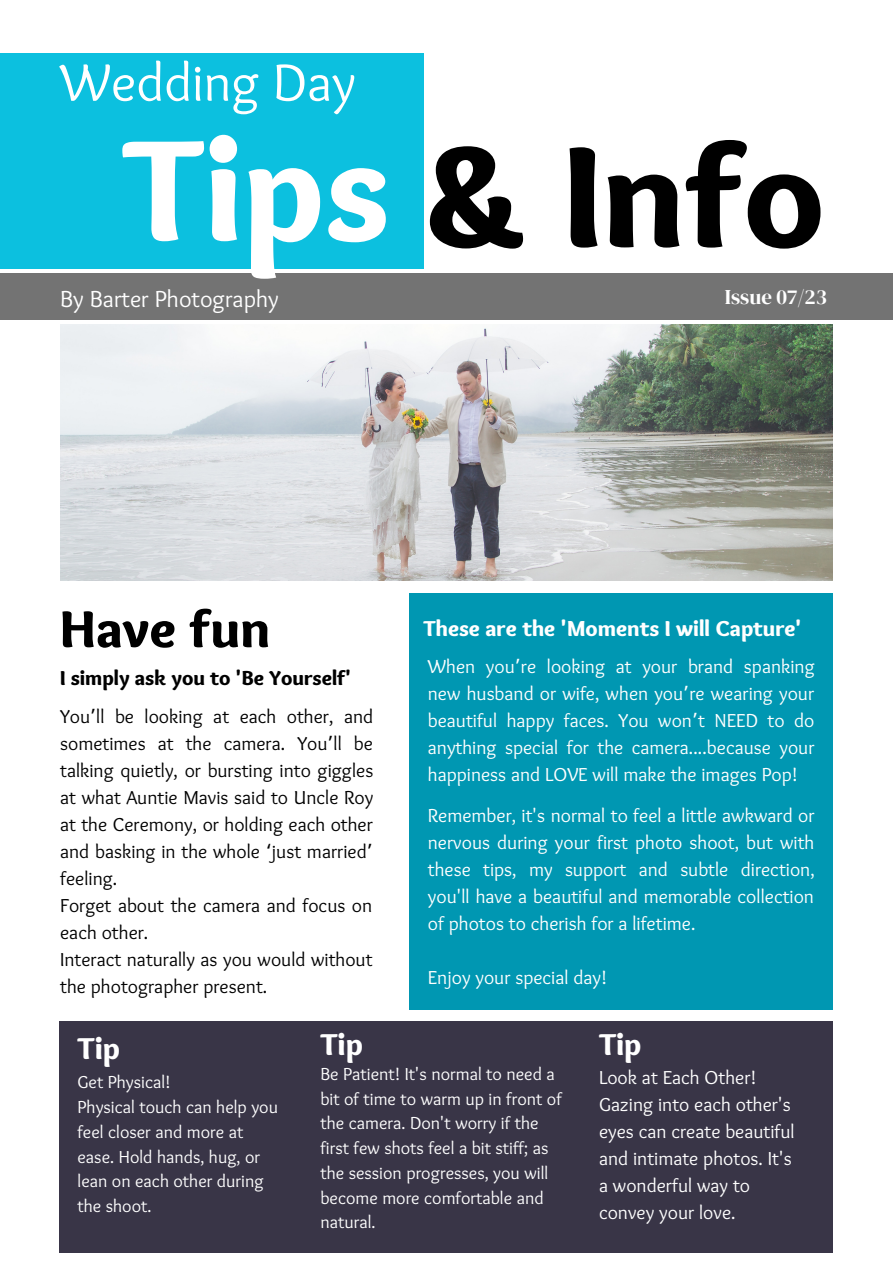
<style>
.page{position:relative;width:893px;height:1264px;background:#fff}
.page>*{position:absolute;margin:0;border:0;box-sizing:border-box;transform-origin:0 0}
.t1{font:900 149.85px "Sukar";color:#000}
.t2{font:900 149.85px "Sukar";color:#fff}
.t3{font:54px "Sukar Regular";color:#fff}
.t4{font:900 54px "Sukar";color:#000}
.t5{font:900 31.5px "Sukar";color:#fff}
.t6{font:24px "Sukar Regular";color:#fff}
.t7{font:900 22.5px "Sukar";color:#fff}
.t8{font:900 21px "Sukar";color:#000}
.t9{font:21px "DM Serif Display";color:#fff}
.t10{font:19.5px/27px "Sukar Regular";color:#fff;text-align:justify}
.t11{font:19.5px/27px "Sukar Regular";color:#000}
.t12{font:18px/24.8px "Sukar Regular";color:#fff}
.s1{font-family:"Noto Sans Gurmukhi"}
</style>
<div class="page">
<img style="left:60px;top:325px;width:772px;height:255px">
<div style="left:0;top:273px;width:892px;height:46px;background:#737373"></div>
<div style="left:0;top:53px;width:423px;height:216px;background:#0cc0df"></div>
<div style="left:409px;top:593px;width:424px;height:417px;background:#0097b2"></div>
<div style="left:60px;top:1021px;width:772px;height:231px;background:#393547"></div>
<p class="t3" style="left:60px;top:52px;width:297px">Wedding Day</p>
<p class="t2" style="left:122px;top:103px;width:269px">Tips</p>
<p class="t6" style="left:60px;top:285px;width:220px">By Barter Photography</p>
<p class="t1" style="left:425px;top:110px;width:401px">&amp; Info</p>
<p class="t9" style="left:724px;top:282px;width:103px">Issue 07/23</p>
<p class="t4" style="left:60px;top:597px;width:211px">Have fun</p>
<p class="t8" style="left:60px;top:665px;width:292px">I simply ask you to 'Be Yourself'</p>
<p class="t11" style="left:60px;top:704px;width:315px;text-align:justify">You<span class="s1">’</span>ll be looking at each other, and sometimes at the camera. You<span class="s1">’</span>ll be talking quietly, or bursting into giggles at what Auntie Mavis said to Uncle Roy at the Ceremony, or holding each other and basking in the whole <span class="s1">‘</span>just married<span class="s1">’ </span>feeling.</p>
<p class="t11" style="left:60px;top:893px;width:313px">Forget about the camera and focus on each other.</p>
<p class="t11" style="left:60px;top:947px;width:314px">Interact naturally as you would without the photographer present.</p>
<p class="t7" style="left:423px;top:615px;width:379px">These are the 'Moments I will Capture'</p>
<p class="t10" style="left:428px;top:654px;width:388px">When you<span class="s1">’</span>re looking at your brand spanking new husband or wife, when you<span class="s1">’</span>re wearing your beautiful happy faces. You won<span class="s1">’</span>t NEED to do anything special for the camera....because your happiness and LOVE will make the images Pop!</p>
<p class="t10" style="left:428px;top:803px;width:388px">Remember, it's normal to feel a little awkward or nervous during your first photo shoot, but with these tips, my support and subtle direction, you'll have a beautiful and memorable collection of photos to cherish for a lifetime.</p>
<p class="t10" style="left:428px;top:965px;width:181px">Enjoy your special day!</p>
<p class="t5" style="left:77px;top:1030px;width:44px">Tip</p>
<p class="t5" style="left:320px;top:1026px;width:44px">Tip</p>
<p class="t5" style="left:599px;top:1026px;width:44px">Tip</p>
<p class="t12" style="left:320px;top:1062px;width:243px">Be Patient! It's normal to need a bit of time to warm up in front of the camera. Don't worry if the first few shots feel a bit stiff; as the session progresses, you will become more comfortable and natural.</p>
<p class="t10" style="left:599px;top:1065px;width:159px">Look at Each Other!</p>
<p class="t10" style="left:599px;top:1092px;width:197px;text-align:left">Gazing into each other's eyes can create beautiful and intimate photos. It's a wonderful way to convey your love.</p>
<p class="t12" style="left:77px;top:1071px;width:95px">Get Physical!</p>
<p class="t12" style="left:77px;top:1096px;width:202px">Physical touch can help you feel closer and more at ease. Hold hands, hug, or lean on each other during the shoot.</p>
</div>
